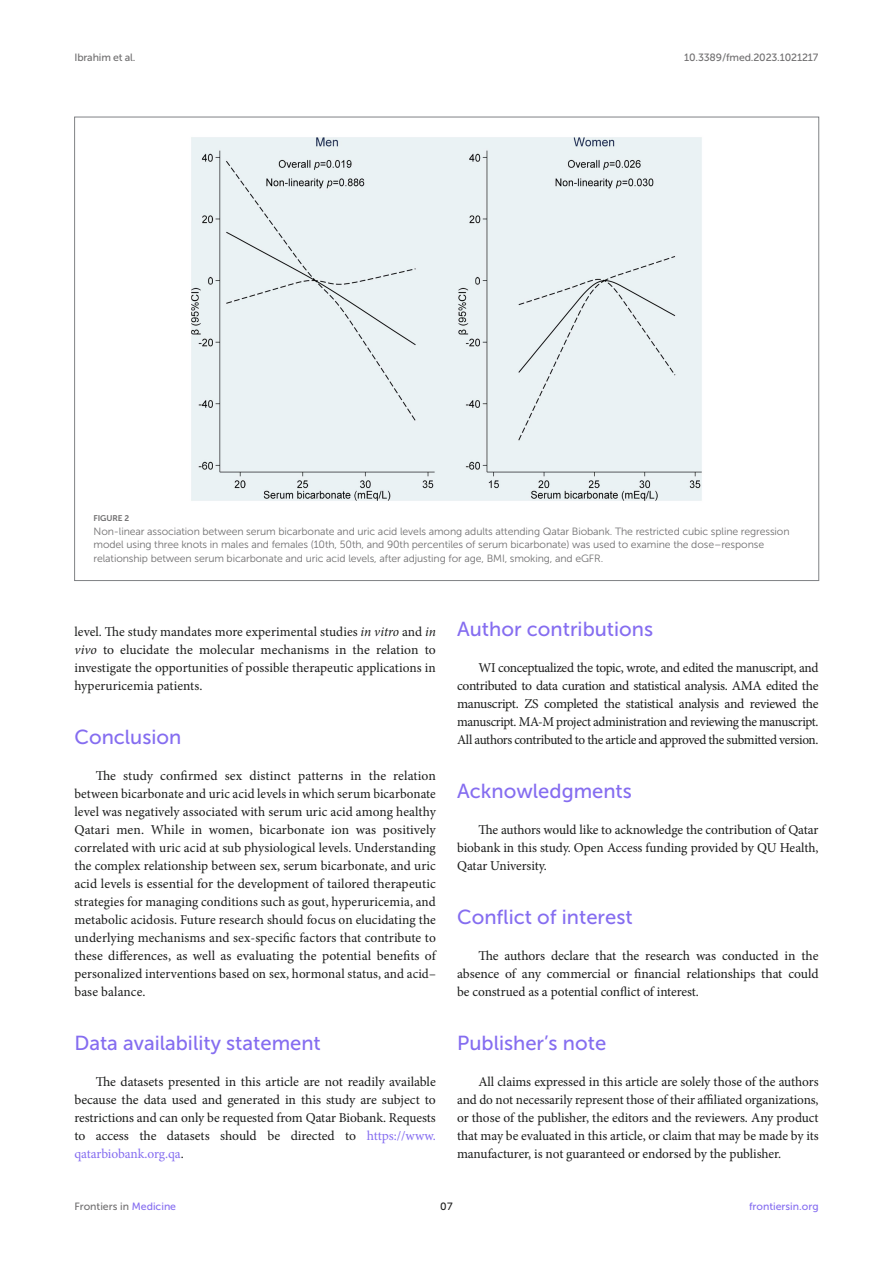
<style>
.page{position:relative;width:893px;height:1263px;background:#fff}
.page>*{position:absolute;margin:0;border:0;box-sizing:border-box;transform-origin:0 0}
.HEAD_1{font:20.25px "Museo Sans 500";color:#856df0}
.TEXT_FLUSH{font:13.5px/18px "Minion Pro";letter-spacing:-.005em;color:#1b1c1b;text-align:justify}
.TEXT{font:13.5px/18px "Minion Pro";letter-spacing:.005em;color:#1b1c1b;text-align:justify}
.FIG_LEG{font:10.5px/13.5px "Museo Sans 300";letter-spacing:-.01em;color:#706f70}
.t1{font:10.5px "Museo Sans 500";letter-spacing:-.015em;color:#706f70}
.t2{font:10.5px "Museo Sans 500";color:#856df0}
.t3{font:10.5px "Museo Sans 500";color:#1b1c1b}
.FIG_HD{font:8.25px "Museo Sans 700";letter-spacing:-.01em;color:#706f70}
.s1{font-style:italic}
.s2{color:#856df0}
</style>
<div class="page">
<div style="left:191px;top:137px;width:511px;height:364px;background:#eaf2f4"></div>
<p class="t1" style="left:74px;top:51px;width:63px">Ibrahim et al.</p>
<p class="t1" style="left:684px;top:51px;width:136px">10.3389/fmed.2023.1021217</p>
<p class="FIG_HD" style="left:94px;top:514px;width:37px">FIGURE 2</p>
<p class="FIG_LEG" style="left:94px;top:524px;width:698px">Non-linear association between serum bicarbonate and uric acid levels among adults attending Qatar Biobank. The restricted cubic spline regression model using three knots in males and females (10th, 50th, and 90th percentiles of serum bicarbonate) was used to examine the dose–response relationship between serum bicarbonate and uric acid levels, after adjusting for age, BMI, smoking, and eGFR.</p>
<p class="TEXT" style="left:74px;top:623px;width:363px">level. The study mandates more experimental studies <span class="s1">in vitro</span> and <span class="s1">in vivo</span> to elucidate the molecular mechanisms in the relation to investigate the opportunities of possible therapeutic applications in hyperuricemia patients.</p>
<p class="HEAD_1" style="left:74px;top:726px;width:108px">Conclusion</p>
<p class="TEXT_FLUSH" style="left:74px;top:767px;width:363px;text-indent:21px">The study confirmed sex distinct patterns in the relation between bicarbonate and uric acid levels in which serum bicarbonate level was negatively associated with serum uric acid among healthy Qatari men. While in women, bicarbonate ion was positively correlated with uric acid at sub physiological levels. Understanding the complex relationship between sex, serum bicarbonate, and uric acid levels is essential for the development of tailored therapeutic strategies for managing conditions such as gout, hyperuricemia, and metabolic acidosis. Future research should focus on elucidating the underlying mechanisms and sex-specific factors that contribute to these differences, as well as evaluating the potential benefits of personalized interventions based on sex, hormonal status, and acid– base balance.</p>
<p class="HEAD_1" style="left:74px;top:1032px;width:248px">Data availability statement</p>
<p class="TEXT_FLUSH" style="left:74px;top:1073px;width:363px;text-indent:21px">The datasets presented in this article are not readily available because the data used and generated in this study are subject to restrictions and can only be requested from Qatar Biobank. Requests to access the datasets should be directed to <span class="s2">https://www. qatarbiobank.org.qa</span>.</p>
<p class="HEAD_1" style="left:457px;top:618px;width:197px">Author contributions</p>
<p class="TEXT_FLUSH" style="left:457px;top:659px;width:363px;text-indent:21px">WI conceptualized the topic, wrote, and edited the manuscript, and contributed to data curation and statistical analysis. AMA edited the manuscript. ZS completed the statistical analysis and reviewed the manuscript. MA-M project administration and reviewing the manuscript.<br>All authors contributed to the article and approved the submitted version.</p>
<p class="HEAD_1" style="left:457px;top:780px;width:176px">Acknowledgments</p>
<p class="TEXT_FLUSH" style="left:457px;top:821px;width:363px;text-indent:21px">The authors would like to acknowledge the contribution of Qatar biobank in this study. Open Access funding provided by QU Health, Qatar University.</p>
<p class="HEAD_1" style="left:457px;top:906px;width:177px">Conflict of interest</p>
<p class="TEXT_FLUSH" style="left:457px;top:947px;width:363px;text-indent:21px">The authors declare that the research was conducted in the absence of any commercial or financial relationships that could be construed as a potential conflict of interest.</p>
<p class="HEAD_1" style="left:457px;top:1032px;width:151px">Publisher’s note</p>
<p class="TEXT_FLUSH" style="left:457px;top:1073px;width:363px;text-indent:21px">All claims expressed in this article are solely those of the authors and do not necessarily represent those of their affiliated organizations, or those of the publisher, the editors and the reviewers. Any product that may be evaluated in this article, or claim that may be made by its manufacturer, is not guaranteed or endorsed by the publisher.</p>
<p class="t1" style="left:74px;top:1200px;width:103px">Frontiers in <span class="s2">Medicine</span></p>
<p class="t3" style="left:440px;top:1200px;width:14px">07</p>
<p class="t2" style="left:749px;top:1200px;width:71px">frontiersin.org</p>
</div>
